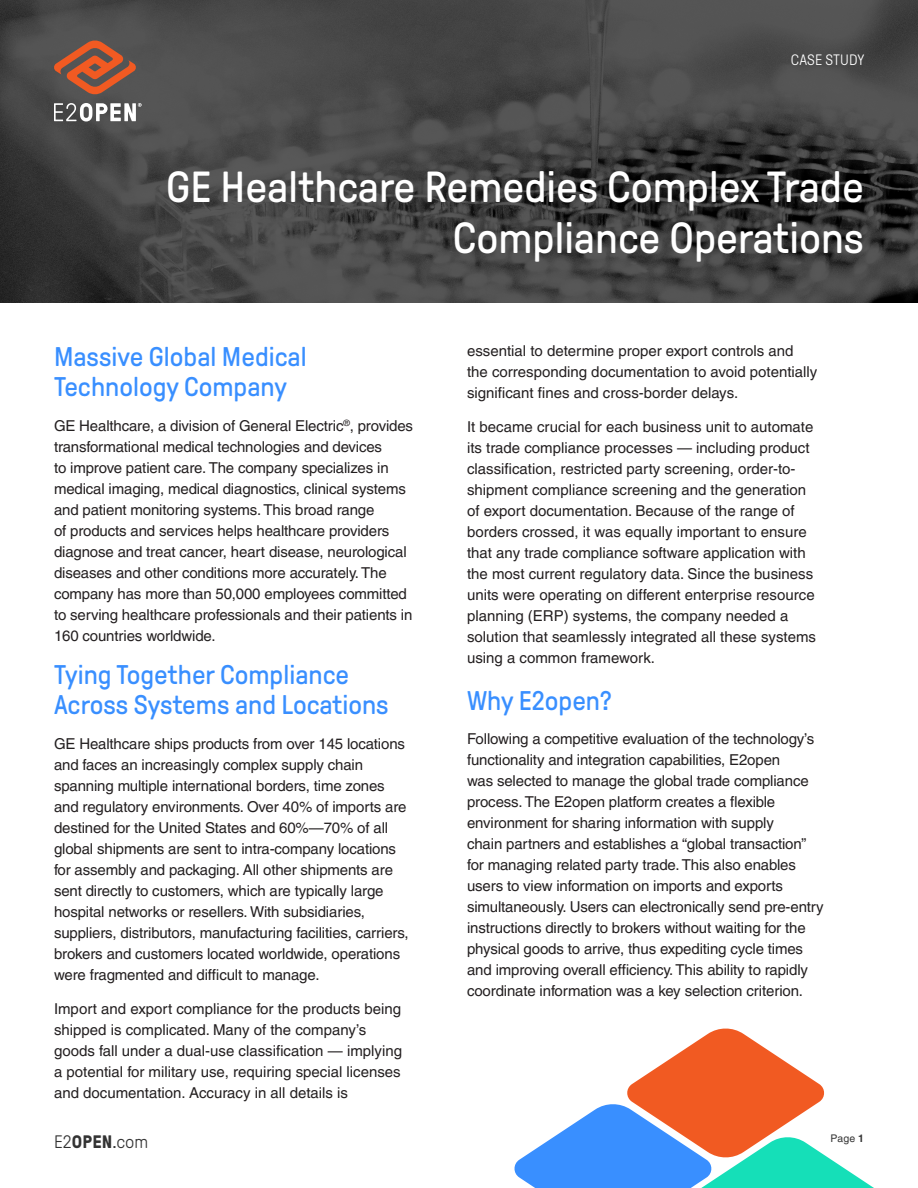
<style>
.page{position:relative;width:918px;height:1188px;background:#fff}
.page>*{position:absolute;margin:0;border:0;box-sizing:border-box;transform-origin:0 0}
.t1{font:43.5px/51px "GT Pressura Pro";color:#fff;text-align:right}
.Blue_Header{font:27px/30px "GT Pressura Pro";color:#398fff}
.t2{font:300 18px "GT Pressura Pro";color:#333}
.Body{font:15px/21px "Helvetica LT Pro";letter-spacing:-.01em;color:#231f20}
.t3{font:300 15px "GT Pressura Pro";letter-spacing:.01em;color:#fff}
.t4{font:10.5px "Helvetica LT Pro";color:#333}
.s1{font-weight:700}
</style>
<div class="page">
<svg style="left:514px;top:1028px;width:360px;height:160px"></svg>
<svg style="left:0;top:0;width:918px;height:303px;background:#444"></svg>
<svg style="left:53px;top:40px;width:84px;height:55px;background:#8c5541"></svg>
<svg style="left:54px;top:103px;width:88px;height:19px"></svg>
<p class="t3" style="left:791px;top:52px;width:75px">CASE STUDY</p>
<p class="t1" style="left:166px;top:162px;width:699px">GE Healthcare Remedies Complex Trade<br>Compliance Operations</p>
<p class="Blue_Header" style="left:54px;top:342px;width:254px">Massive Global Medical<br>Technology Company</p>
<p class="Body" style="left:54px;top:415px;width:361px">GE Healthcare, a division of General Electric<sup>®</sup>, provides transformational medical technologies and devices<br>to improve patient care. The company specializes in medical imaging, medical diagnostics, clinical systems and patient monitoring systems. This broad range<br>of products and services helps healthcare providers diagnose and treat cancer, heart disease, neurological diseases and other conditions more accurately. The company has more than 50,000 employees committed to serving healthcare professionals and their patients in 160 countries worldwide.</p>
<p class="Blue_Header" style="left:54px;top:660px;width:336px">Tying Together Compliance<br>Across Systems and Locations</p>
<p class="Body" style="left:54px;top:733px;width:356px">GE Healthcare ships products from over 145 locations and faces an increasingly complex supply chain spanning multiple international borders, time zones and regulatory environments. Over 40% of imports are destined for the United States and 60%—70% of all global shipments are sent to intra-company locations for assembly and packaging. All other shipments are sent directly to customers, which are typically large hospital networks or resellers. With subsidiaries, suppliers, distributors, manufacturing facilities, carriers, brokers and customers located worldwide, operations were fragmented and difficult to manage.</p>
<p class="Body" style="left:54px;top:999px;width:350px">Import and export compliance for the products being shipped is complicated. Many of the company’s goods fall under a dual-use classification — implying a potential for military use, requiring special licenses and documentation. Accuracy in all details is</p>
<p class="t2" style="left:54px;top:1133px;width:96px">E2<span class="s1">OPEN</span>.com</p>
<p class="Body" style="left:467px;top:340px;width:352px">essential to determine proper export controls and the corresponding documentation to avoid potentially significant fines and cross-border delays.</p>
<p class="Body" style="left:467px;top:416px;width:351px">It became crucial for each business unit to automate its trade compliance processes — including product classification, restricted party screening, order-to&shy;shipment compliance screening and the generation of export documentation. Because of the range of borders crossed, it was equally important to ensure that any trade compliance software application with the most current regulatory data. Since the business units were operating on different enterprise resource planning (ERP) systems, the company needed a solution that seamlessly integrated all these systems using a common framework.</p>
<p class="Blue_Header" style="left:467px;top:686px;width:146px">Why E2open?</p>
<p class="Body" style="left:467px;top:728px;width:358px">Following a competitive evaluation of the technology’s functionality and integration capabilities, E2open<br>was selected to manage the global trade compliance process. The E2open platform creates a flexible environment for sharing information with supply<br>chain partners and establishes a “global transaction” for managing related party trade. This also enables users to view information on imports and exports simultaneously. Users can electronically send pre-entry instructions directly to brokers without waiting for the physical goods to arrive, thus expediting cycle times and improving overall efficiency. This ability to rapidly coordinate information was a key selection criterion.</p>
<p class="t4" style="left:830px;top:1132px;width:35px">Page <span class="s1">1</span></p>
</div>
